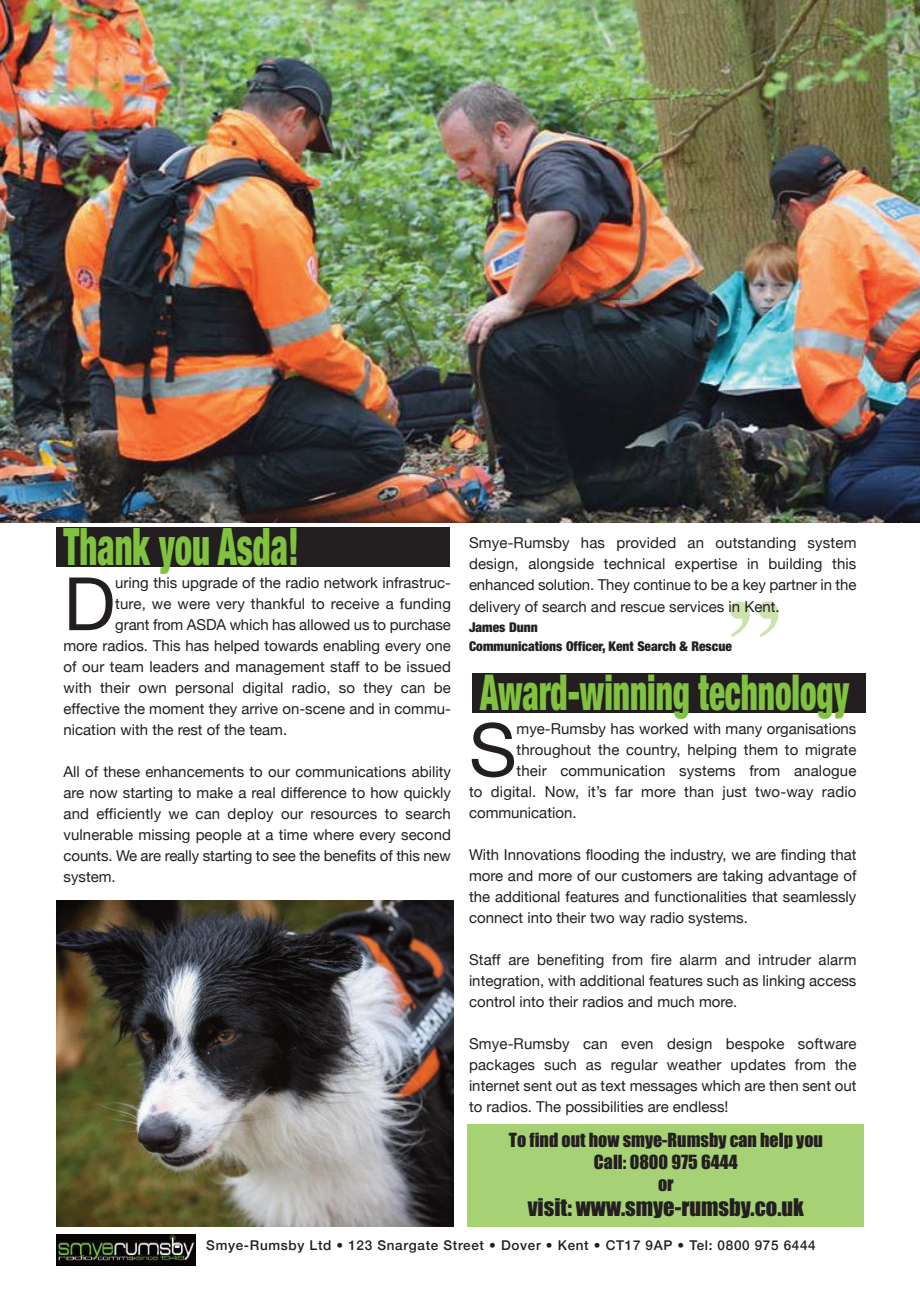
<style>
.page{position:relative;width:920px;height:1290px;background:#fff}
.page>*{position:absolute;margin:0;border:0;box-sizing:border-box;transform-origin:0 0}
.t1{font:700 106.5px "Times";color:#cbe3ae}
.t2{font:73.65px "Helvetica Neue";color:#231f20}
.t3{font:900 condensed 51.75px "Helvetica Neue";color:#81c340;scale:.67 1}
.t4{font:900 condensed 49.5px "Helvetica Neue";color:#81c340;scale:.67 1}
.t5{font:22.5px "Impact";color:#231f20}
.t6{font:18px/21.6px "Impact";color:#231f20;text-align:center}
.t7{font:15px/21px "Helvetica Neue";color:#231f20;text-align:justify}
.t8{font:500 13.5px "Helvetica Neue";letter-spacing:.05em;color:#231f20}
.t9{font:900 condensed 13.5px/19.4px "Helvetica Neue";color:#231f20}
</style>
<div class="page">
<img style="left:0;top:0;width:919px;height:523px">
<img style="left:56px;top:901px;width:397px;height:326px">
<img style="left:56px;top:1234px;width:140px;height:31px">
<div style="left:56px;top:527px;width:393px;height:39px;background:#231f20"></div>
<div style="left:473px;top:673px;width:393px;height:39px;background:#231f20"></div>
<div style="left:468px;top:1124px;width:396px;height:103px;background:#a6d174"></div>
<h3 class="t3" style="left:64px;top:504px;width:353px">Thank you Asda!</h3>
<h2 class="t2" style="left:64px;top:560px;width:53px">D</h2>
<p class="t7" style="left:115px;top:572px;width:337px">uring this upgrade of the radio network infrastruc-</p>
<p class="t7" style="left:115px;top:593px;width:337px">ture, we were very thankful to receive a funding</p>
<p class="t7" style="left:115px;top:614px;width:337px">grant from ASDA which has allowed us to purchase</p>
<p class="t7" style="left:64px;top:635px;width:389px">more radios. This has helped towards enabling every one</p>
<p class="t7" style="left:64px;top:656px;width:389px">of our team leaders and management staff to be issued</p>
<p class="t7" style="left:64px;top:677px;width:389px">with their own personal digital radio, so they can be</p>
<p class="t7" style="left:64px;top:698px;width:389px">effective the moment they arrive on-scene and in commu-</p>
<p class="t7" style="left:64px;top:719px;width:225px">nication with the rest of the team.</p>
<p class="t7" style="left:64px;top:761px;width:389px">All of these enhancements to our communications ability are now starting to make a real difference to how quickly and efficiently we can deploy our resources to search vulnerable missing people at a time where every second counts. We are really starting to see the benefits of this new system.</p>
<p class="t7" style="left:469px;top:532px;width:389px">Smye-Rumsby has provided an outstanding system design, alongside technical expertise in building this enhanced solution. They continue to be a key partner in the delivery of search and rescue services in Kent.</p>
<p class="t9" style="left:469px;top:616px;width:264px">James Dunn<br>Communications Officer, Kent Search &amp; Rescue</p>
<h1 class="t1" style="left:782px;top:663px;width:55px;rotate:-180deg">“</h1>
<h3 class="t4" style="left:480px;top:651px;width:552px">Award-winning technology</h3>
<h2 class="t2" style="left:469px;top:706px;width:49px">S</h2>
<p class="t7" style="left:517px;top:718px;width:341px">mye-Rumsby has worked with many organisations</p>
<p class="t7" style="left:517px;top:739px;width:341px">throughout the country, helping them to migrate</p>
<p class="t7" style="left:517px;top:760px;width:341px">their communication systems from analogue</p>
<p class="t7" style="left:469px;top:781px;width:389px">to digital. Now, it’s far more than just two-way radio</p>
<p class="t7" style="left:469px;top:802px;width:109px">communication.</p>
<p class="t7" style="left:469px;top:844px;width:389px">With Innovations flooding the industry, we are finding that more and more of our customers are taking advantage of the additional features and functionalities that seamlessly connect into their two way radio systems.</p>
<p class="t7" style="left:469px;top:949px;width:389px">Staff are benefiting from fire alarm and intruder alarm integration, with additional features such as linking access control into their radios and much more.</p>
<p class="t7" style="left:469px;top:1033px;width:389px">Smye-Rumsby can even design bespoke software packages such as regular weather updates from the internet sent out as text messages which are then sent out to radios. The possibilities are endless!</p>
<p class="t6" style="left:509px;top:1130px;width:316px">To find out how smye-Rumsby can help you<br>Call: 0800 975 6444<br>or</p>
<h3 class="t5" style="left:528px;top:1195px;width:278px">visit: www.smye-rumsby.co.uk</h3>
<p class="t8" style="left:206px;top:1237px;width:611px">Smye-Rumsby Ltd • 123 Snargate Street • Dover • Kent • CT17 9AP • Tel: 0800 975 6444</p>
</div>
